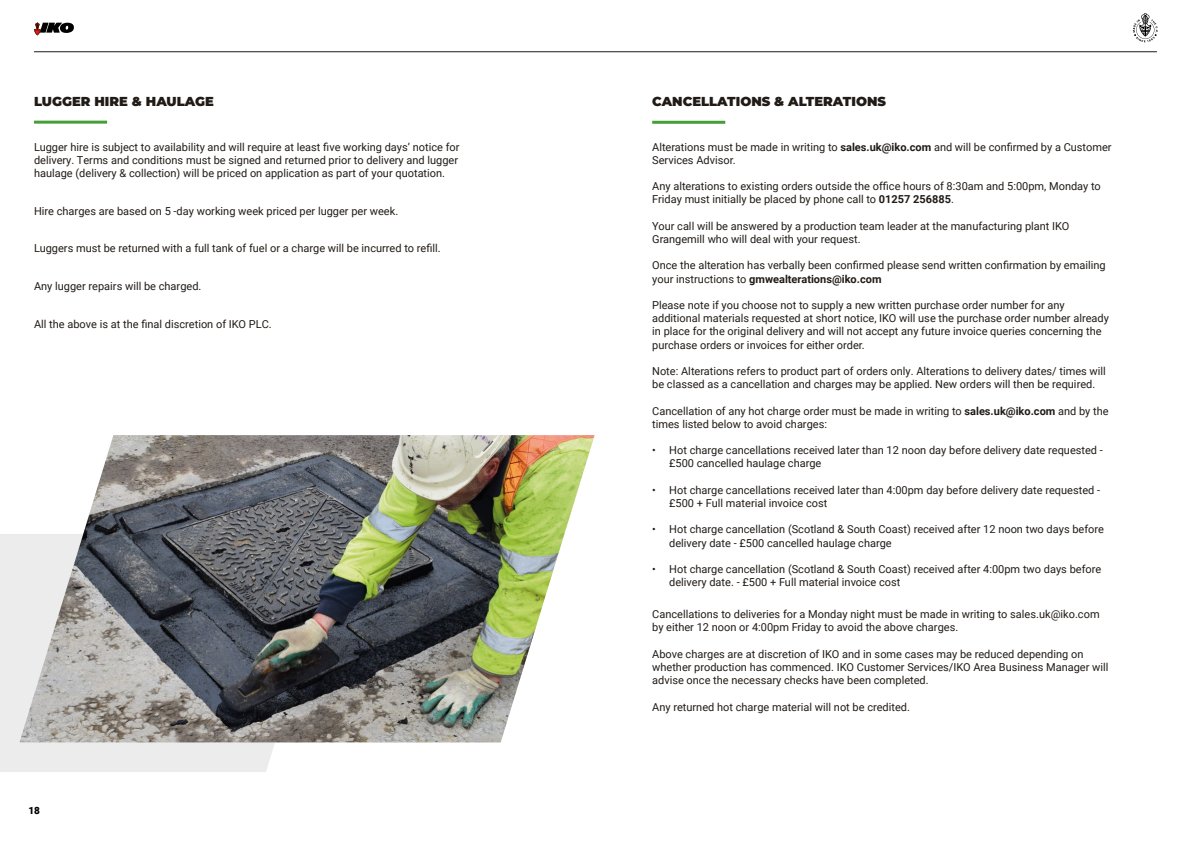
<style>
.page{position:relative;width:1191px;height:842px;background:#fff}
.page>*{position:absolute;margin:0;border:0;box-sizing:border-box;transform-origin:0 0}
.t1{font:900 13px "Montserrat";color:#201b17}
.t2{font:11px/13.2px "Roboto";color:#201b17}
.t3{font:900 10px "Roboto";color:#000}
.s1{font-weight:700}
</style>
<div class="page">
<svg style="left:34px;top:22px;width:40px;height:13px"></svg>
<hr style="left:34px;top:52px;width:1123px;height:1px;background:#201b17">
<svg style="left:1132px;top:13px;width:25px;height:29px"></svg>
<hr style="left:652px;top:121px;width:73px;height:3px;background:#449f36">
<hr style="left:34px;top:121px;width:73px;height:3px;background:#449f36">
<svg style="left:0;top:534px;width:339px;height:238px;background:#eeeded"></svg>
<img style="left:19px;top:435px;width:575px;height:307px">
<p class="t1" style="left:34px;top:92px;width:181px">LUGGER HIRE &amp; HAULAGE</p>
<p class="t2" style="left:34px;top:140px;width:427px;text-align:justify">Lugger hire is subject to availability and will require at least five working days’ notice for delivery. Terms and conditions must be signed and returned prior to delivery and lugger haulage (delivery &amp; collection) will be priced on application as part of your quotation.</p>
<p class="t2" style="left:34px;top:204px;width:366px">Hire charges are based on 5 -day working week priced per lugger per week.</p>
<p class="t2" style="left:34px;top:241px;width:408px">Luggers must be returned with a full tank of fuel or a charge will be incurred to refill.</p>
<p class="t2" style="left:34px;top:279px;width:169px">Any lugger repairs will be charged.</p>
<p class="t2" style="left:34px;top:317px;width:239px">All the above is at the final discretion of IKO PLC.</p>
<p class="t3" style="left:28px;top:803px;width:13px">18</p>
<p class="t1" style="left:652px;top:92px;width:235px">CANCELLATIONS &amp; ALTERATIONS</p>
<p class="t2" style="left:652px;top:140px;width:461px">Alterations must be made in writing to <span class="s1">sales.uk@iko.com</span> and will be confirmed by a Customer<br>Services Advisor.</p>
<p class="t2" style="left:652px;top:179px;width:450px">Any alterations to existing orders outside the office hours of 8:30am and 5:00pm, Monday to<br>Friday must initially be placed by phone call to <span class="s1">01257 256885</span>.</p>
<p class="t2" style="left:652px;top:219px;width:419px">Your call will be answered by a production team leader at the manufacturing plant IKO<br>Grangemill who will deal with your request.</p>
<p class="t2" style="left:652px;top:258px;width:455px">Once the alteration has verbally been confirmed please send written confirmation by emailing your instructions to <span class="s1">gmwealterations@iko.com</span></p>
<p class="t2" style="left:652px;top:298px;width:458px">Please note if you choose not to supply a new written purchase order number for any additional materials requested at short notice, IKO will use the purchase order number already in place for the original delivery and will not accept any future invoice queries concerning the purchase orders or invoices for either order.</p>
<p class="t2" style="left:652px;top:364px;width:455px">Note: Alterations refers to product part of orders only. Alterations to delivery dates/ times will be classed as a cancellation and charges may be applied. New orders will then be required.</p>
<p class="t2" style="left:652px;top:404px;width:458px">Cancellation of any hot charge order must be made in writing to <span class="s1">sales.uk@iko.com</span> and by the times listed below to avoid charges:</p>
<p class="t2" style="left:669px;top:443px;width:435px;text-indent:-17px">• Hot charge cancellations received later than 12 noon day before delivery date requested - £500 cancelled haulage charge</p>
<p class="t2" style="left:669px;top:483px;width:432px;text-indent:-17px">• Hot charge cancellations received later than 4:00pm day before delivery date requested - £500 + Full material invoice cost</p>
<p class="t2" style="left:669px;top:522px;width:436px;text-indent:-17px">• Hot charge cancellation (Scotland &amp; South Coast) received after 12 noon two days before delivery date - £500 cancelled haulage charge</p>
<p class="t2" style="left:669px;top:562px;width:433px;text-indent:-17px">• Hot charge cancellation (Scotland &amp; South Coast) received after 4:00pm two days before delivery date. - £500 + Full material invoice cost</p>
<p class="t2" style="left:652px;top:607px;width:449px">Cancellations to deliveries for a Monday night must be made in writing to sales.uk@iko.com by either 12 noon or 4:00pm Friday to avoid the above charges.</p>
<p class="t2" style="left:652px;top:647px;width:458px">Above charges are at discretion of IKO and in some cases may be reduced depending on whether production has commenced. IKO Customer Services/IKO Area Business Manager will advise once the necessary checks have been completed.</p>
<p class="t2" style="left:652px;top:700px;width:259px">Any returned hot charge material will not be credited.</p>
</div>
